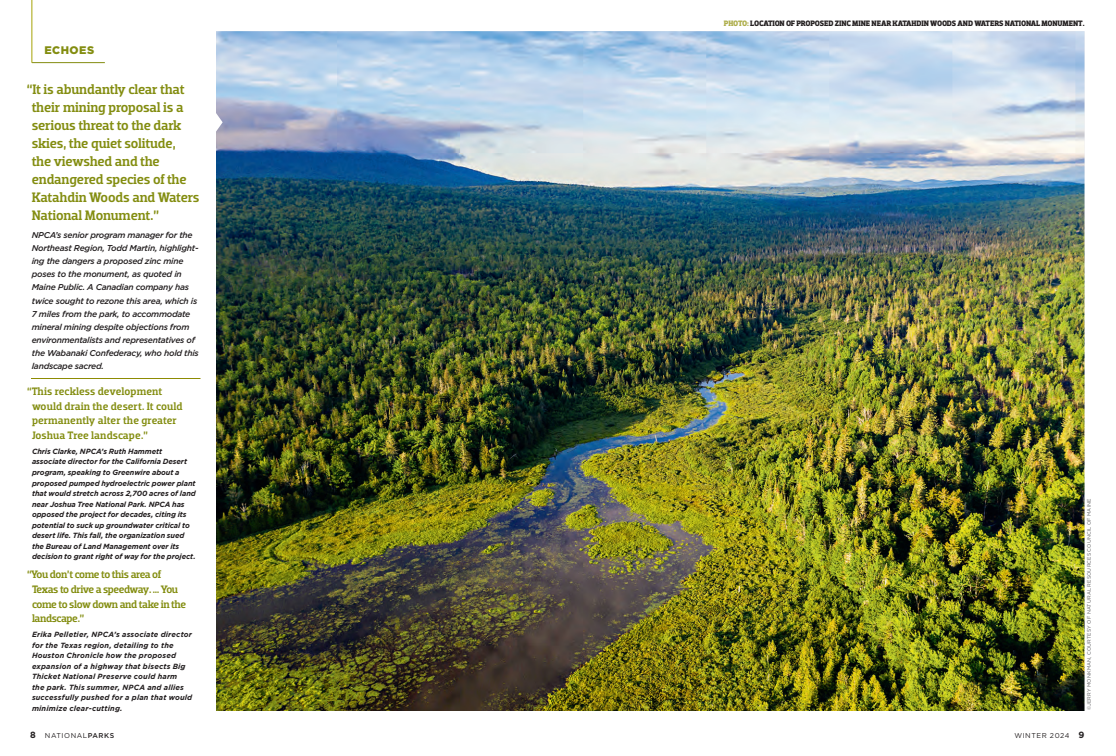
<style>
.page{position:relative;width:1116px;height:756px;background:#fff}
.page>*{position:absolute;margin:0;border:0;box-sizing:border-box;transform-origin:0 0}
.t1{font:500 14px/18.1px "Dobra Slab";letter-spacing:-.01em;color:#838d10}
.t2{font:500 11px/14.6px "Dobra Slab";letter-spacing:.005em;color:#838d10}
.t3{font:500 11px/14.6px "Dobra Slab";letter-spacing:-.04em;color:#838d10}
.t4{font:900 11px "Gotham";letter-spacing:.04em;color:#838d10}
.t5{font:italic 500 8.5px/13.1px "Gotham";letter-spacing:-.03em;color:#231f20}
.t6{font:700 8px "Dobra Slab";letter-spacing:-.025em;color:#231f20}
.t7{font:italic 700 7.5px/10.5px "Gotham";color:#231f20}
.t8{font:italic 700 7.5px/10.5px "Gotham";letter-spacing:.02em;color:#231f20}
.t9{font:7px "Gotham";letter-spacing:.08em;color:#231f20}
.t10{font:5px "Gotham";letter-spacing:.035em;color:#57585a}
.s1{font-weight:700;font-size:9px}
.s2{font-weight:500}
.s3{color:#adad49}
</style>
<div class="page">
<img style="left:216px;top:31px;width:868px;height:680px">
<svg style="left:216px;top:113px;width:7px;height:19px"></svg>
<hr style="left:31px;top:378px;width:169px;height:1px;background:#8d8b02">
<hr style="left:32px;top:62px;width:73px;height:1px;background:#838d10">
<hr style="left:32px;top:0;width:1px;height:63px;background:#a7a307">
<h2 class="t4" style="left:44px;top:44px;width:51px">ECHOES</h2>
<h1 class="t1" style="left:32px;top:80px;width:169px;text-indent:-5px">“It is abundantly clear that their mining proposal is a serious threat to the dark skies, the quiet solitude,<br>the viewshed and the endangered species of the<br>Katahdin Woods and Waters<br>National Monument.”</h1>
<p class="t5" style="left:32px;top:228px;width:169px">NPCA’s senior program manager for the Northeast Region, Todd Martin, highlight&shy;ing the dangers a proposed zinc mine poses to the monument, as quoted in Maine Public. A Canadian company has twice sought to rezone this area, which is 7 miles from the park, to accommodate mineral mining despite objections from environmentalists and representatives of the Wabanaki Confederacy, who hold this landscape sacred.</p>
<h2 class="t2" style="left:32px;top:384px;width:152px;text-indent:-5px">“This reckless development would drain the desert. It could permanently alter the greater<br>Joshua Tree landscape.”</h2>
<p class="t7" style="left:32px;top:446px;width:165px">Chris Clarke, NPCA’s Ruth Hammett associate director for the California Desert program, speaking to Greenwire about a proposed pumped hydroelectric power plant that would stretch across 2,700 acres of land near Joshua Tree National Park. NPCA has opposed the project for decades, citing its potential to suck up groundwater critical to desert life. This fall, the organization sued the Bureau of Land Management over its decision to grant right of way for the project.</p>
<h2 class="t3" style="left:32px;top:568px;width:156px;text-indent:-5px">“You don’t come to this area of<br>Texas to drive a speedway. … You come to slow down and take in the landscape.”</h2>
<p class="t8" style="left:32px;top:629px;width:162px">Erika Pelletier, NPCA’s associate director for the Texas region, detailing to the Houston Chronicle how the proposed expansion of a highway that bisects Big Thicket National Preserve could harm<br>the park. This summer, NPCA and allies successfully pushed for a plan that would minimize clear-cutting.</p>
<p class="t9" style="left:30px;top:731px;width:86px"><span class="s1">8</span> NATIONAL<span class="s2">PARKS</span></p>
<p class="t6" style="left:724px;top:18px;width:362px"><span class="s3">PHOTO:</span> LOCATION OF PROPOSED ZINC MINE NEAR KATAHDIN WOODS AND WATERS NATIONAL MONUMENT.</p>
<p class="t10" style="left:1086px;top:710px;width:214px;rotate:-90deg">©JERRY MONKMAN, COURTESY OF NATURAL RESOURCES COUNCIL OF MAINE</p>
<p class="t9" style="left:1014px;top:731px;width:72px">WINTER 2024 <span class="s1">9</span></p>
</div>
